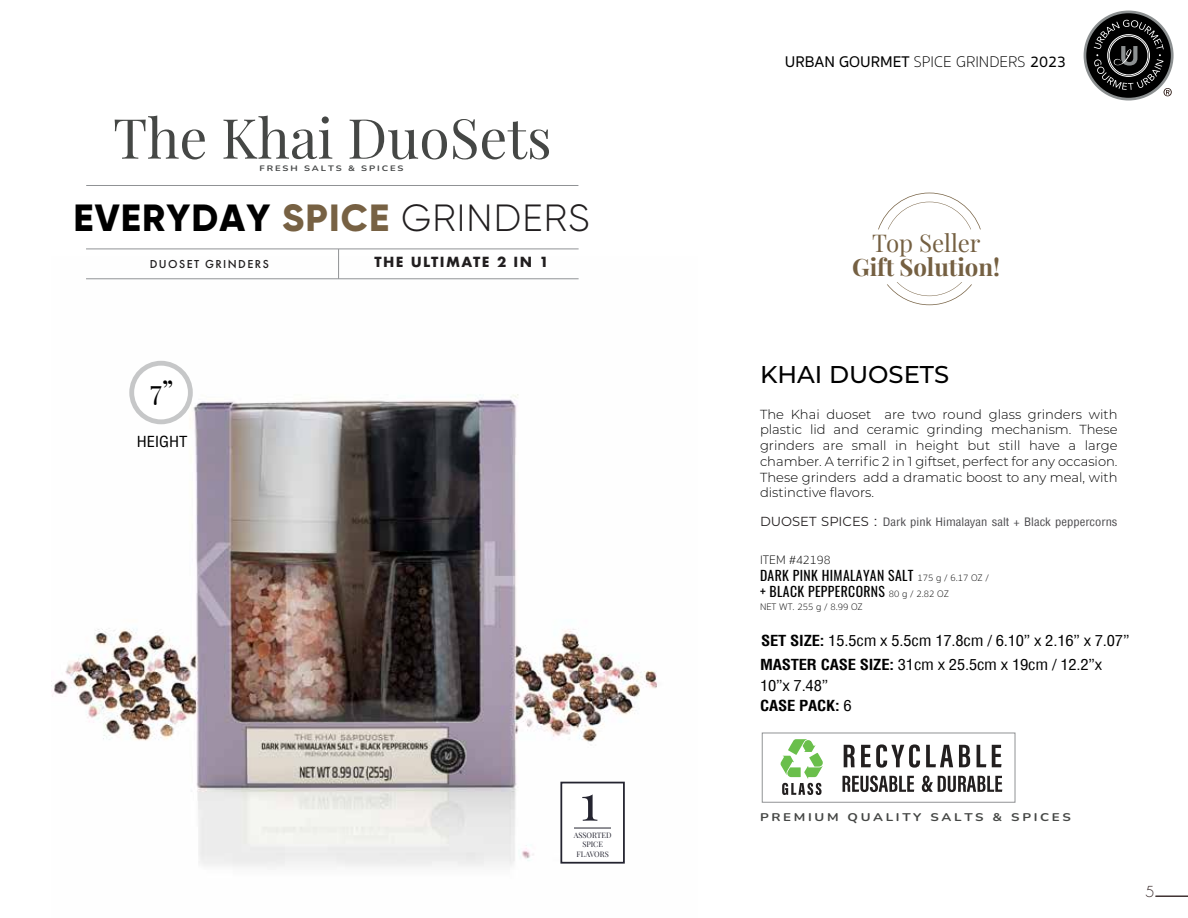
<style>
.page{position:relative;width:1188px;height:918px;background:#fff}
.page>*{position:absolute;margin:0;border:0;box-sizing:border-box;transform-origin:0 0}
.t1{font:55.2px "Playfair Display";color:#454745}
.t2{font:50.1px "Playfair Display";color:#242430}
.t3{font:800 37.8px "Gilroy";letter-spacing:.03em;color:#000}
.t4{font:28.65px "Playfair Display";color:#000}
.t5{font:500 24.3px "Montserrat";color:#000}
.t6{font:700 24px "Playfair Display";color:#756042}
.t7{font:24px "Playfair Display";color:#756042}
.t8{font:500 15.9px "Sukhumvit Set";color:#000}
.t9{font:300 15.6px "Geosans";color:#332525}
.t10{font:condensed 14.85px/20.4px "Helvetica";letter-spacing:-.01em;color:#000;scale:1.11 1}
.t11{font:13.8px/16.5px "Oswald";letter-spacing:.025em;color:#000}
.t12{font:700 13.65px "Futura";letter-spacing:.1em;color:#211e1f}
.t13{font:300 13.05px/15.8px "Montserrat";color:#000;text-align:justify}
.t14{font:100 12.6px "Sukhumvit Set";color:#000}
.t15{font:500 12px "Futura PT";letter-spacing:.12em;color:#211e1f}
.t16{font:condensed 11.4px "Helvetica";color:#4e4d50;scale:1.11 1}
.t17{font:700 11.1px "Nunito";letter-spacing:.2em;color:#454745;scale:1.2 1}
.t18{font:100 9.75px "Sukhumvit Set";color:#000}
.t19{font:700 7.8px "Nunito";letter-spacing:.2em;color:#464848;scale:1.2 1}
.t20{font:7.5px/9px "Playfair Display";color:#242430;text-align:center}
.s1{color:#776143}
.s2{font-weight:300;color:#211e1f}
.s3{font-weight:100}
.s4{font-family:"Montserrat";font-stretch:normal;font-size:13.05px;color:#231f20}
.s5{font-size:13.05px;color:#231f20}
.s6{font-size:12.45px}
.s7{font-family:"Sukhumvit Set";font-weight:100;font-size:9.75px}
.s8{font-weight:700}
</style>
<div class="page">
<img style="left:52px;top:279px;width:605px;height:589px">
<div style="left:560px;top:782px;width:65px;height:82px;background:#fff;border:2px solid #242430"></div>
<hr style="left:574px;top:828px;width:37px;height:1px;background:#242430">
<hr style="left:86px;top:185px;width:492px;height:1px;background:#909295">
<hr style="left:86px;top:249px;width:493px;height:1px;background:#909295">
<hr style="left:86px;top:278px;width:493px;height:1px;background:#909295">
<hr style="left:338px;top:249px;width:1px;height:30px;background:#909295">
<div style="left:132px;top:363px;width:58px;height:59px;background:#fff;border-radius:50%"></div>
<div style="left:129px;top:361px;width:64px;height:63px;border:5px solid #c6c7c8;border-radius:50%"></div>
<div style="left:762px;top:733px;width:253px;height:70px;border:1px solid #919395"></div>
<svg style="left:844px;top:745px;width:11px;height:22px"></svg>
<svg style="left:861px;top:744px;width:59px;height:24px"></svg>
<svg style="left:926px;top:745px;width:27px;height:22px"></svg>
<svg style="left:959px;top:745px;width:11px;height:22px"></svg>
<svg style="left:977px;top:745px;width:9px;height:22px"></svg>
<svg style="left:992px;top:745px;width:10px;height:22px"></svg>
<svg style="left:843px;top:776px;width:71px;height:16px"></svg>
<svg style="left:922px;top:776px;width:80px;height:16px"></svg>
<svg style="left:780px;top:739px;width:43px;height:56px"></svg>
<svg style="left:878px;top:193px;width:103px;height:36px"></svg>
<svg style="left:887px;top:282px;width:85px;height:23px"></svg>
<hr style="left:1155px;top:896px;width:33px;height:1px;background:#332525">
<div style="left:1084px;top:11px;width:90px;height:89px;background:#8c9091;border-radius:50%"></div>
<div style="left:1086px;top:13px;width:85px;height:85px;background:#000;border-radius:50%"></div>
<svg style="left:1094px;top:20px;width:78px;height:76px"></svg>
<h1 class="t1" style="left:113px;top:95px;width:440px">The Khai DuoSets</h1>
<p class="t19" style="left:259px;top:163px;width:122px">FRESH SALTS &amp; SPICES</p>
<h3 class="t3" style="left:73px;top:194px;width:518px">EVERYDAY <span class="s1">SPICE</span> <span class="s2">GRINDERS</span></h3>
<p class="t15" style="left:150px;top:257px;width:121px">DUOSET GRINDERS</p>
<p class="t12" style="left:374px;top:252px;width:176px">THE ULTIMATE 2 IN 1</p>
<h3 class="t4" style="left:150px;top:368px;width:25px">7”</h3>
<p class="t10" style="left:137px;top:431px;width:47px">HEIGHT</p>
<h2 class="t2" style="left:580px;top:763px;width:20px">1</h2>
<p class="t20" style="left:574px;top:831px;width:39px">ASSORTED<br>SPICE<br>FLAVORS</p>
<p class="t8" style="left:785px;top:50px;width:283px">URBAN GOURMET <span class="s3">SPICE GRINDERS</span> 2023</p>
<h3 class="t7" style="left:872px;top:224px;width:110px">Top Seller</h3>
<h3 class="t6" style="left:852px;top:248px;width:150px">Gift Solution!</h3>
<h3 class="t5" style="left:760px;top:358px;width:191px">KHAI DUOSETS</h3>
<p class="t13" style="left:760px;top:406px;width:359px">The Khai duoset are two round glass grinders with plastic lid and ceramic grinding mechanism. These grinders are small in height but still have a large chamber. A terrific 2 in 1 giftset, perfect for any occasion.<br>These grinders add a dramatic boost to any meal, with distinctive flavors.</p>
<p class="t16" style="left:760px;top:515px;width:324px"><span class="s4">DUOSET SPICES</span> <span class="s5">:</span> Dark pink Himalayan salt + Black peppercorns</p>
<p class="t14" style="left:760px;top:552px;width:72px"><span class="s6">I</span>TEM #42198</p>
<p class="t11" style="left:760px;top:566px;width:231px">DARK PINK HIMALAYAN SALT <span class="s7">175 g / 6.17 OZ / </span>+ BLACK PEPPERCORNS <span class="s7">80 g / 2.82 OZ</span></p>
<p class="t18" style="left:760px;top:600px;width:104px">NET WT. 255 g / 8.99 OZ</p>
<p class="t10" style="left:761px;top:630px;width:333px"><span class="s8">SET SIZE:</span> 15.5cm x 5.5cm 17.8cm / 6.10” x 2.16” x 7.07”</p>
<p class="t10" style="left:760px;top:655px;width:310px"><span class="s8">MASTER CASE SIZE:</span> 31cm x 25.5cm x 19cm / 12.2”x<br>10”x 7.48”<br><span class="s8">CASE PACK:</span> 6</p>
<p class="t17" style="left:760px;top:810px;width:261px">PREMIUM QUALITY SALTS &amp; SPICES</p>
<p class="t9" style="left:1145px;top:882px;width:10px">5</p>
</div>
